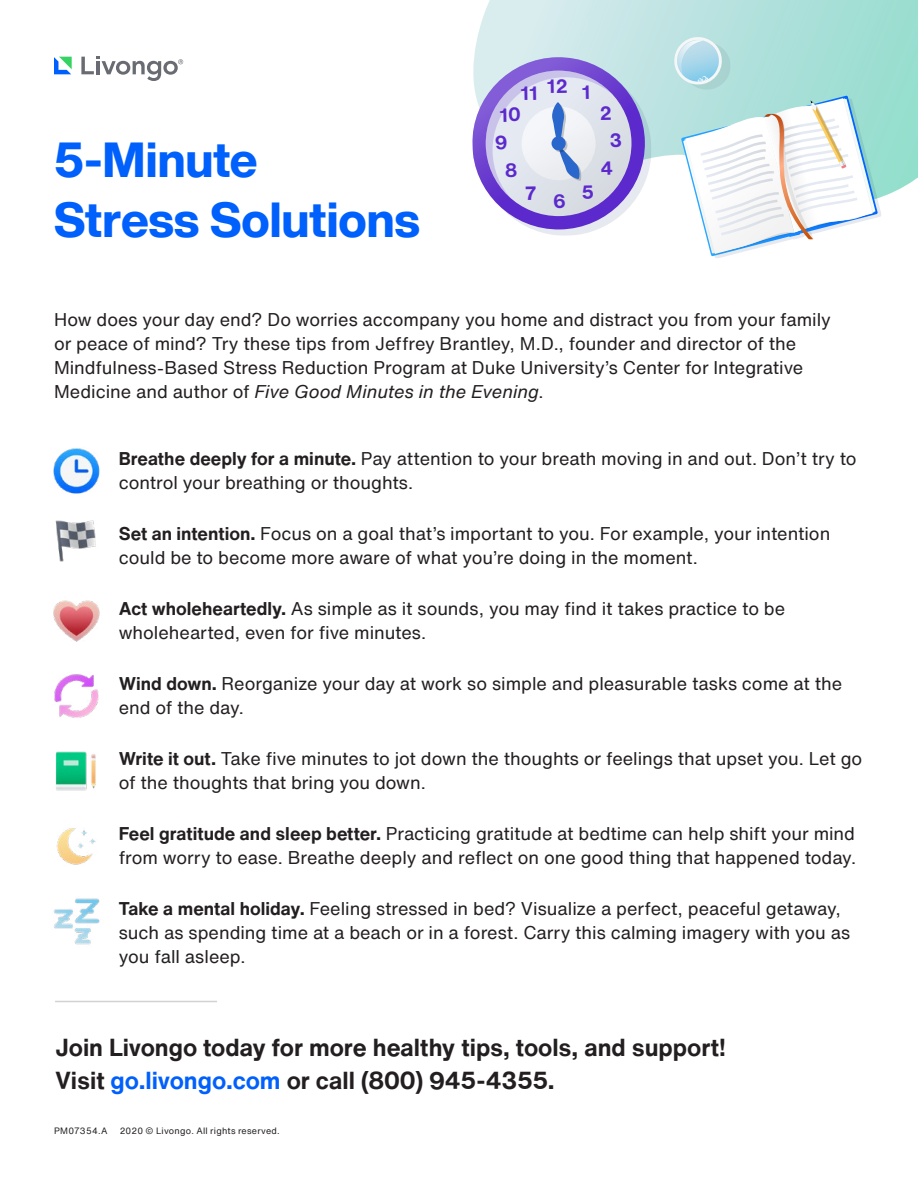
<style>
.page{position:relative;width:918px;height:1188px;background:#fff}
.page>*{position:absolute;margin:0;border:0;box-sizing:border-box;transform-origin:0 0}
.t1{font:800 48px/60px "Helvetica Now Display";color:#0060fc}
.t2{font:700 24px/33px "Helvetica Now Text";color:#231f20}
.t3{font:18px/24px "Helvetica Now Text";letter-spacing:-.005em;color:#231f20}
.t4{font:9px "Helvetica Now Text";letter-spacing:.025em;color:#231f20}
.s1{font-style:italic}
.s2{font-weight:700}
.s3{color:#0060fc}
</style>
<div class="page">
<hr style="left:55px;top:1001px;width:162px;height:1px;background:#d1d2d4">
<svg style="left:54px;top:57px;width:18px;height:17px"></svg>
<svg style="left:81px;top:57px;width:102px;height:24px"></svg>
<svg style="left:474px;top:0;width:444px;height:197px;background:#b6e3de"></svg>
<svg style="left:681px;top:96px;width:201px;height:162px"></svg>
<svg style="left:671px;top:34px;width:60px;height:56px;background:#b8dee4"></svg>
<img style="left:53px;top:448px;width:47px;height:46px">
<img style="left:54px;top:674px;width:45px;height:44px">
<img style="left:55px;top:520px;width:41px;height:42px">
<img style="left:55px;top:751px;width:41px;height:40px">
<img style="left:53px;top:898px;width:47px;height:47px">
<img style="left:53px;top:600px;width:47px;height:42px">
<img style="left:56px;top:828px;width:40px;height:37px">
<svg style="left:472px;top:56px;width:181px;height:180px"></svg>
<h1 class="t1" style="left:54px;top:130px;width:367px">5-Minute<br>Stress Solutions</h1>
<p class="t3" style="left:54px;top:307px;width:778px">How does your day end? Do worries accompany you home and distract you from your family or peace of mind? Try these tips from Jeffrey Brantley, M.D., founder and director of the Mindfulness-Based Stress Reduction Program at Duke University’s Center for Integrative Medicine and author of <span class="s1">Five Good Minutes in the Evening</span>.</p>
<p class="t3" style="left:119px;top:446px;width:739px"><span class="s2">Breathe deeply for a minute.</span> Pay attention to your breath moving in and out. Don’t try to control your breathing or thoughts.</p>
<p class="t3" style="left:119px;top:521px;width:713px"><span class="s2">Set an intention.</span> Focus on a goal that’s important to you. For example, your intention could be to become more aware of what you’re doing in the moment.</p>
<p class="t3" style="left:119px;top:596px;width:668px"><span class="s2">Act wholeheartedly.</span> As simple as it sounds, you may find it takes practice to be wholehearted, even for five minutes.</p>
<p class="t3" style="left:119px;top:671px;width:725px"><span class="s2">Wind down.</span> Reorganize your day at work so simple and pleasurable tasks come at the end of the day.</p>
<p class="t3" style="left:119px;top:746px;width:745px"><span class="s2">Write it out.</span> Take five minutes to jot down the thoughts or feelings that upset you. Let go of the thoughts that bring you down.</p>
<p class="t3" style="left:119px;top:821px;width:739px"><span class="s2">Feel gratitude and sleep better.</span> Practicing gratitude at bedtime can help shift your mind from worry to ease. Breathe deeply and reflect on one good thing that happened today.</p>
<p class="t3" style="left:119px;top:896px;width:733px"><span class="s2">Take a mental holiday.</span> Feeling stressed in bed? Visualize a perfect, peaceful getaway, such as spending time at a beach or in a forest. Carry this calming imagery with you as you fall asleep.</p>
<h2 class="t2" style="left:55px;top:1031px;width:672px">Join Livongo today for more healthy tips, tools, and support!<br>Visit <span class="s3">go.livongo.com</span> or call (800) 945-4355.</h2>
<p class="t4" style="left:54px;top:1124px;width:55px">PM07354.A</p>
<p class="t4" style="left:120px;top:1124px;width:161px">2020 © Livongo. All rights reserved.</p>
</div>
